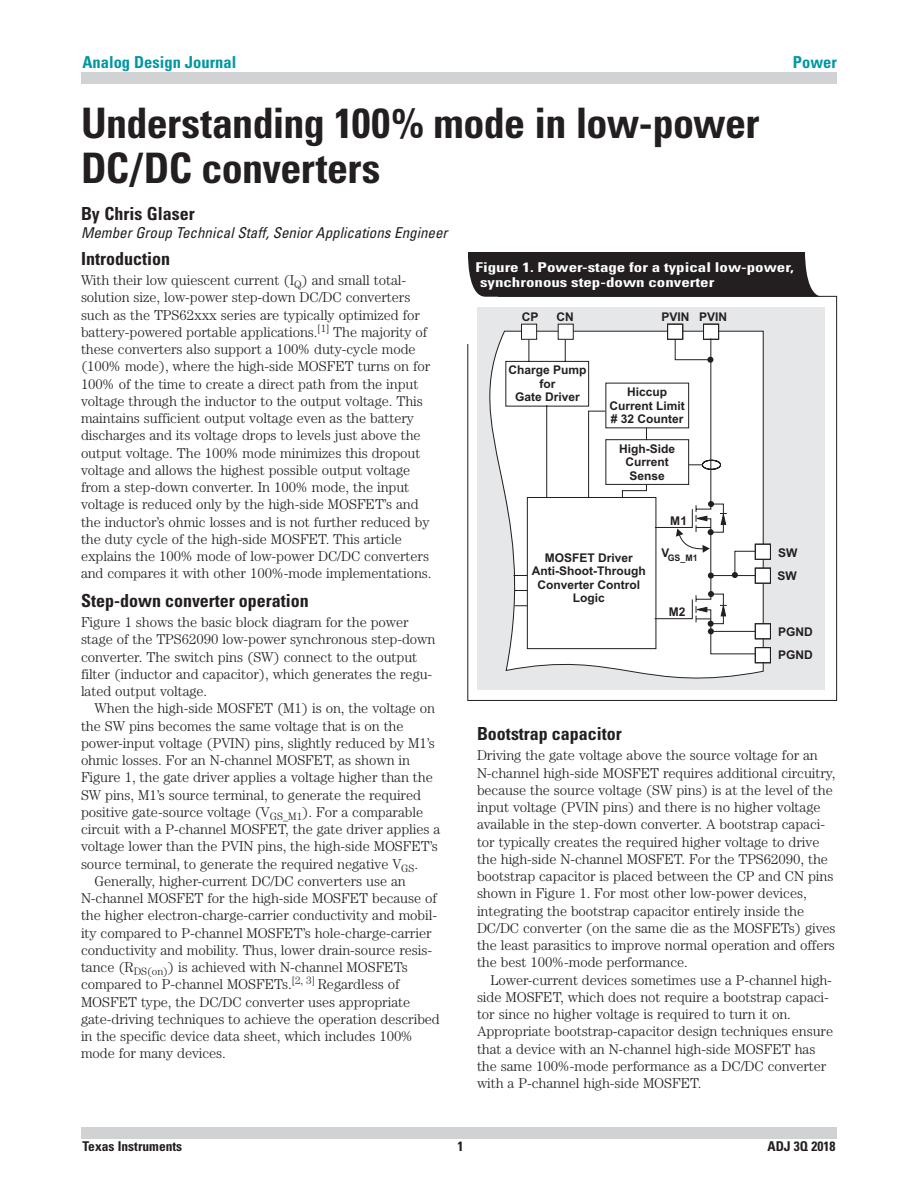
<style>
.page{position:relative;width:918px;height:1188px;background:#fff}
.page>*{position:absolute;margin:0;border:0;box-sizing:border-box;transform-origin:0 0}
.t1{font:700 condensed 42px/45px "Univers";letter-spacing:-.015em;color:#231f20}
.t2{font:700 condensed 18px "Univers";color:#231f20}
.t3{font:700 condensed 16.5px "Univers";color:#0097a4}
.t4{font:italic condensed 15px "Univers";color:#231f20}
.t5{font:300 14.25px/17.2px "Century";letter-spacing:-.005em;color:#231f20}
.t6{font:700 condensed 13.5px/15px "Univers";color:#fff;scale:1.26 1}
.t7{font:700 condensed 13.5px "Univers";color:#231f20}
.t8{font:700 12px/13.4px "Arial";color:#231f20;text-align:center}
.t9{font:700 9px "Arial";color:#231f20}
</style>
<div class="page">
<div style="left:81px;top:1127px;width:756px;height:11px;background:#d1d2d4"></div>
<div style="left:81px;top:73px;width:756px;height:11px;background:#d1d2d4"></div>
<svg style="left:468px;top:252px;width:355px;height:45px;background:#2e2a2b"></svg>
<div style="left:477px;top:307px;width:348px;height:382px;background:#e6e7e9"></div>
<svg style="left:489px;top:330px;width:275px;height:349px"></svg>
<svg style="left:505px;top:323px;width:266px;height:341px"></svg>
<svg style="left:513px;top:338px;width:243px;height:317px;background:#f5f5f5"></svg>
<p class="t3" style="left:82px;top:52px;width:155px">Analog Design Journal</p>
<p class="t3" style="left:793px;top:52px;width:46px">Power</p>
<h1 class="t1" style="left:81px;top:101px;width:680px">Understanding 100% mode in low-power<br>DC/DC converters</h1>
<p class="t2" style="left:81px;top:203px;width:115px">By Chris Glaser</p>
<p class="t4" style="left:81px;top:223px;width:368px">Member Group Technical Staff, Senior Applications Engineer</p>
<p class="t2" style="left:81px;top:248px;width:91px">Introduction</p>
<p class="t5" style="left:81px;top:272px;width:352px">With their low quiescent current (I<sub>Q</sub>) and small total&shy;solution size, low-power step-down DC/DC converters such as the TPS62xxx series are typically optimized for battery-powered portable applications.<sup>[1]</sup> The majority of these converters also support a 100% duty-cycle mode (100% mode), where the high-side MOSFET turns on for 100% of the time to create a direct path from the input voltage through the inductor to the output voltage. This maintains sufficient output voltage even as the battery discharges and its voltage drops to levels just above the output voltage. The 100% mode minimizes this dropout voltage and allows the highest possible output voltage from a step-down converter. In 100% mode, the input voltage is reduced only by the high-side MOSFET’s and the inductor’s ohmic losses and is not further reduced by the duty cycle of the high-side MOSFET. This article explains the 100% mode of low-power DC/DC converters and compares it with other 100%-mode implementations.</p>
<p class="t2" style="left:81px;top:590px;width:229px">Step-down converter operation</p>
<p class="t5" style="left:81px;top:614px;width:356px">Figure 1 shows the basic block diagram for the power stage of the TPS62090 low-power synchronous step-down converter. The switch pins (SW) connect to the output filter (inductor and capacitor), which generates the regu&shy;lated output voltage.</p>
<p class="t5" style="left:94px;top:700px;width:342px">When the high-side MOSFET (M1) is on, the voltage on</p>
<p class="t5" style="left:81px;top:717px;width:324px">the SW pins becomes the same voltage that is on the</p>
<p class="t5" style="left:81px;top:734px;width:355px">power-input voltage (PVIN) pins, slightly reduced by M1’s</p>
<p class="t5" style="left:81px;top:752px;width:331px">ohmic losses. For an N-channel MOSFET, as shown in</p>
<p class="t5" style="left:81px;top:769px;width:353px">Figure 1, the gate driver applies a voltage higher than the</p>
<p class="t5" style="left:81px;top:786px;width:342px">SW pins, M1’s source terminal, to generate the required</p>
<p class="t5" style="left:81px;top:803px;width:344px">positive gate-source voltage (V<sub>GS_M1</sub>). For a comparable</p>
<p class="t5" style="left:81px;top:821px;width:361px">circuit with a P-channel MOSFET, the gate driver applies a</p>
<p class="t5" style="left:81px;top:838px;width:358px">voltage lower than the PVIN pins, the high-side MOSFET’s</p>
<p class="t5" style="left:81px;top:855px;width:339px">source terminal, to generate the required negative V<sub>GS</sub>.</p>
<p class="t5" style="left:94px;top:872px;width:313px">Generally, higher-current DC/DC converters use an</p>
<p class="t5" style="left:81px;top:890px;width:358px">N-channel MOSFET for the high-side MOSFET because of</p>
<p class="t5" style="left:81px;top:907px;width:356px">the higher electron-charge-carrier conductivity and mobil-</p>
<p class="t5" style="left:81px;top:924px;width:352px">ity compared to P-channel MOSFET’s hole-charge-carrier</p>
<p class="t5" style="left:81px;top:941px;width:353px">conductivity and mobility. Thus, lower drain-source resis-</p>
<p class="t5" style="left:81px;top:959px;width:328px">tance (R<sub>DS(on)</sub>) is achieved with N-channel MOSFETs</p>
<p class="t5" style="left:81px;top:976px;width:320px">compared to P-channel MOSFETs.<sup>[2,</sup> <sup>3]</sup> Regardless of</p>
<p class="t5" style="left:81px;top:993px;width:331px">MOSFET type, the DC/DC converter uses appropriate</p>
<p class="t5" style="left:81px;top:1010px;width:360px">gate-driving techniques to achieve the operation described</p>
<p class="t5" style="left:81px;top:1028px;width:334px">in the specific device data sheet, which includes 100%</p>
<p class="t5" style="left:81px;top:1045px;width:147px">mode for many devices.</p>
<p class="t6" style="left:480px;top:259px;width:251px;text-indent:-4px">Figure 1. Power-stage for a typical low-power, synchronous step-down converter</p>
<p class="t8" style="left:522px;top:311px;width:18px">CP</p>
<p class="t8" style="left:557px;top:311px;width:19px">CN</p>
<p class="t8" style="left:661px;top:311px;width:30px">PVIN</p>
<p class="t8" style="left:699px;top:311px;width:30px">PVIN</p>
<p class="t8" style="left:508px;top:364px;width:80px">Charge Pump for<br>Gate Driver</p>
<p class="t8" style="left:610px;top:387px;width:77px">Hiccup<br>Current Limit # 32 Counter</p>
<p class="t8" style="left:619px;top:443px;width:58px">High-Side<br>Current<br>Sense</p>
<p class="t8" style="left:532px;top:552px;width:115px">MOSFET Driver<br>Anti-Shoot-Through<br>Converter Control<br>Logic</p>
<p class="t8" style="left:670px;top:515px;width:18px">M1</p>
<p class="t9" style="left:661px;top:554px;width:38px"><sup>V</sup>GS_M1</p>
<p class="t8" style="left:669px;top:606px;width:18px">M2</p>
<p class="t8" style="left:778px;top:547px;width:21px">SW</p>
<p class="t8" style="left:778px;top:570px;width:21px">SW</p>
<p class="t8" style="left:778px;top:626px;width:36px">PGND</p>
<p class="t8" style="left:778px;top:650px;width:36px">PGND</p>
<p class="t2" style="left:477px;top:723px;width:146px">Bootstrap capacitor</p>
<p class="t5" style="left:477px;top:747px;width:360px">Driving the gate voltage above the source voltage for an N-channel high-side MOSFET requires additional circuitry, because the source voltage (SW pins) is at the level of the input voltage (PVIN pins) and there is no higher voltage available in the step-down converter. A bootstrap capaci&shy;tor typically creates the required higher voltage to drive the high-side N-channel MOSFET. For the TPS62090, the bootstrap capacitor is placed between the CP and CN pins shown in Figure 1. For most other low-power devices, integrating the bootstrap capacitor entirely inside the DC/DC converter (on the same die as the MOSFETs) gives the least parasitics to improve normal operation and offers the best 100%-mode performance.</p>
<p class="t5" style="left:477px;top:971px;width:358px;text-indent:14px">Lower-current devices sometimes use a P-channel high&shy;side MOSFET, which does not require a bootstrap capaci&shy;tor since no higher voltage is required to turn it on.<br>Appropriate bootstrap-capacitor design techniques ensure that a device with an N-channel high-side MOSFET has the same 100%-mode performance as a DC/DC converter with a P-channel high-side MOSFET.</p>
<p class="t7" style="left:82px;top:1138px;width:101px">Texas Instruments</p>
<p class="t7" style="left:458px;top:1138px;width:7px">1</p>
<p class="t7" style="left:767px;top:1138px;width:70px">ADJ 3Q 2018</p>
</div>
